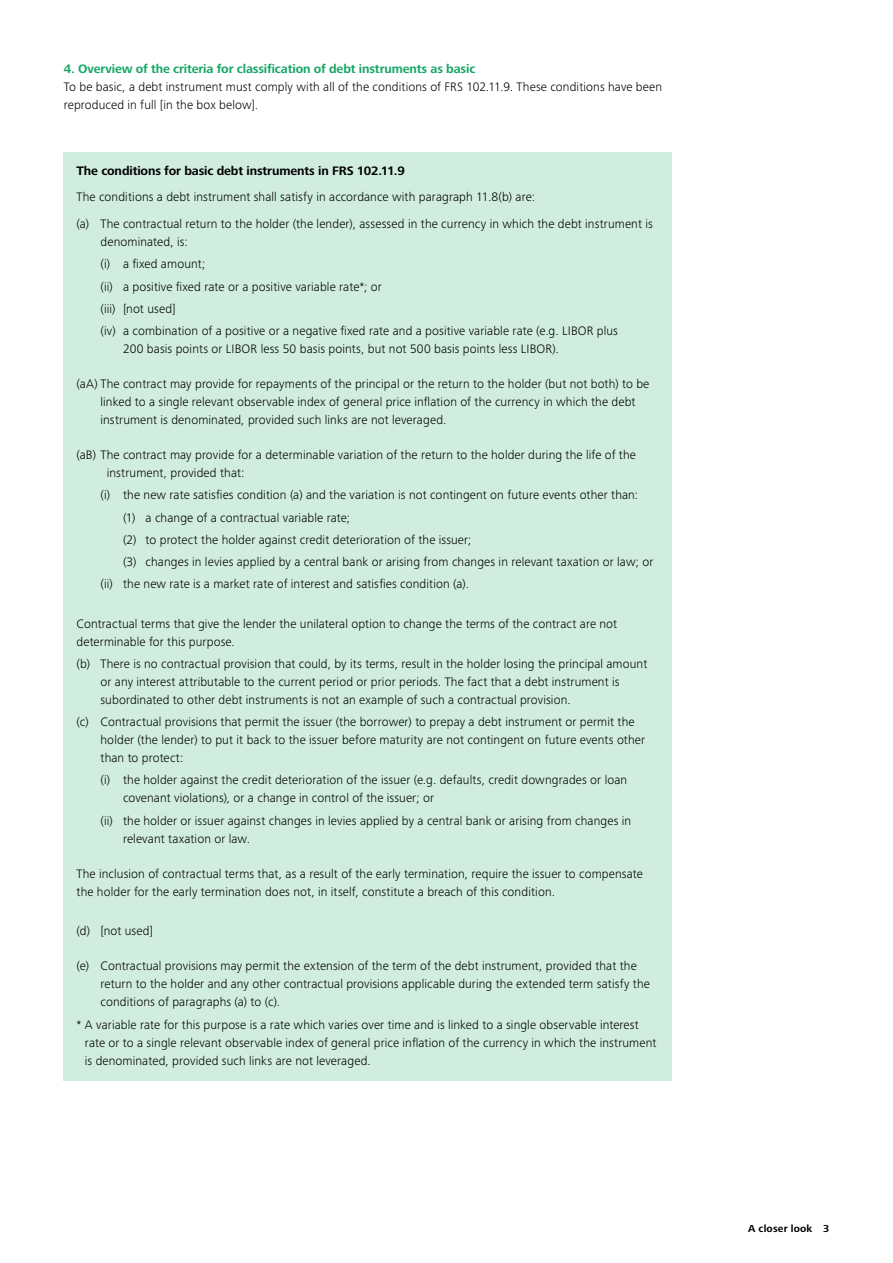
<style>
.page{position:relative;width:893px;height:1263px;background:#fff}
.page>*{position:absolute;margin:0;border:0;box-sizing:border-box;transform-origin:0 0}
.t1{font:300 12.75px/18px "Frutiger Next Pro";letter-spacing:.01em;color:#000}
.t2{font:700 12.75px "Frutiger Next Pro";letter-spacing:-.01em;color:#16a665}
.t3{font:700 12.75px "Frutiger Next Pro";letter-spacing:-.01em;color:#000}
.t4{font:700 10.5px "Frutiger Next Pro";letter-spacing:.015em;color:#000}
</style>
<div class="page">
<div style="left:64px;top:153px;width:608px;height:928px;background:#d0ede0"></div>
<p class="t2" style="left:64px;top:61px;width:413px">4. Overview of the criteria for classification of debt instruments as basic</p>
<p class="t1" style="left:64px;top:78px;width:600px">To be basic, a debt instrument must comply with all of the conditions of FRS 102.11.9. These conditions have been reproduced in full [in the box below].</p>
<p class="t3" style="left:77px;top:163px;width:330px">The conditions for basic debt instruments in FRS 102.11.9</p>
<p class="t1" style="left:77px;top:183px;width:578px;line-height:27px">The conditions a debt instrument shall satisfy in accordance with paragraph 11.8(b) are:<br>(a) The contractual return to the holder (the lender), assessed in the currency in which the debt instrument is</p>
<p class="t1" style="left:101px;top:231px;width:519px;line-height:22.2px">denominated, is:<br>(i) a fixed amount;<br>(ii) a positive fixed rate or a positive variable rate*; or<br>(iii) [not used]<br>(iv) a combination of a positive or a negative fixed rate and a positive variable rate (e.g. LIBOR plus</p>
<p class="t1" style="left:123px;top:340px;width:437px">200 basis points or LIBOR less 50 basis points, but not 500 basis points less LIBOR).</p>
<p class="t1" style="left:101px;top:375px;width:550px;text-indent:-24px">(aA) The contract may provide for repayments of the principal or the return to the holder (but not both) to be linked to a single relevant observable index of general price inflation of the currency in which the debt instrument is denominated, provided such links are not leveraged.</p>
<p class="t1" style="left:107px;top:446px;width:531px;text-indent:-30px">(aB) The contract may provide for a determinable variation of the return to the holder during the life of the instrument, provided that:</p>
<p class="t1" style="left:101px;top:486px;width:539px">(i) the new rate satisfies condition (a) and the variation is not contingent on future events other than:</p>
<p class="t1" style="left:123px;top:508px;width:229px">(1) a change of a contractual variable rate;</p>
<p class="t1" style="left:123px;top:531px;width:350px">(2) to protect the holder against credit deterioration of the issuer;</p>
<p class="t1" style="left:123px;top:553px;width:532px">(3) changes in levies applied by a central bank or arising from changes in relevant taxation or law; or</p>
<p class="t1" style="left:101px;top:575px;width:370px">(ii) the new rate is a market rate of interest and satisfies condition (a).</p>
<p class="t1" style="left:77px;top:614px;width:542px">Contractual terms that give the lender the unilateral option to change the terms of the contract are not determinable for this purpose.</p>
<p class="t1" style="left:101px;top:655px;width:548px;text-indent:-24px">(b) There is no contractual provision that could, by its terms, result in the holder losing the principal amount or any interest attributable to the current period or prior periods. The fact that a debt instrument is subordinated to other debt instruments is not an example of such a contractual provision.</p>
<p class="t1" style="left:101px;top:713px;width:546px;text-indent:-24px">(c) Contractual provisions that permit the issuer (the borrower) to prepay a debt instrument or permit the holder (the lender) to put it back to the issuer before maturity are not contingent on future events other than to protect:</p>
<p class="t1" style="left:123px;top:771px;width:506px;text-indent:-23px">(i) the holder against the credit deterioration of the issuer (e.g. defaults, credit downgrades or loan covenant violations), or a change in control of the issuer; or</p>
<p class="t1" style="left:123px;top:811px;width:510px;text-indent:-23px">(ii) the holder or issuer against changes in levies applied by a central bank or arising from changes in relevant taxation or law.</p>
<p class="t1" style="left:77px;top:864px;width:568px">The inclusion of contractual terms that, as a result of the early termination, require the issuer to compensate the holder for the early termination does not, in itself, constitute a breach of this condition.</p>
<p class="t1" style="left:77px;top:922px;width:78px">(d) [not used]</p>
<p class="t1" style="left:101px;top:957px;width:551px;text-indent:-24px">(e) Contractual provisions may permit the extension of the term of the debt instrument, provided that the return to the holder and any other contractual provisions applicable during the extended term satisfy the conditions of paragraphs (a) to (c).</p>
<p class="t1" style="left:85px;top:1015px;width:573px;text-indent:-8px">* A variable rate for this purpose is a rate which varies over time and is linked to a single observable interest rate or to a single relevant observable index of general price inflation of the currency in which the instrument is denominated, provided such links are not leveraged.</p>
<p class="t4" style="left:748px;top:1222px;width:83px">A closer look 3</p>
</div>
